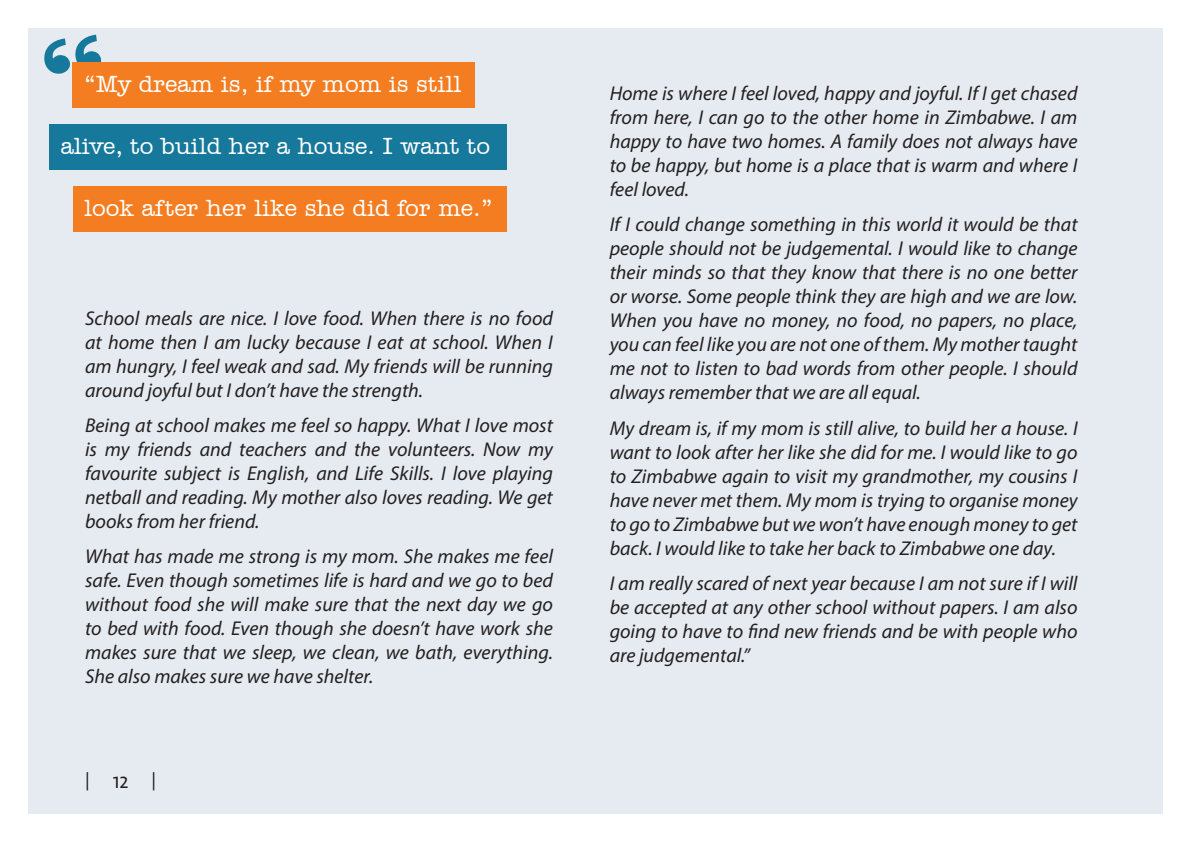
<style>
.page{position:relative;width:1191px;height:842px;background:#fff}
.page>*{position:absolute;margin:0;border:0;box-sizing:border-box;transform-origin:0 0}
.t1{font:500 24px "Amer Typewriter IT Cby BT";color:#fff}
.t2{font:italic 20px/24px "Myriad Pro";color:#231f20;text-align:justify}
.t3{font:20px "Lemon Sans Next";color:#231f20}
</style>
<div class="page">
<div style="left:28px;top:28px;width:1134px;height:785px;background:#e5ebf0"></div>
<div style="left:73px;top:186px;width:433px;height:45px;background:#f47d21"></div>
<svg style="left:44px;top:35px;width:57px;height:39px"></svg>
<div style="left:73px;top:62px;width:402px;height:46px;background:#f47d21"></div>
<div style="left:49px;top:124px;width:457px;height:46px;background:#16799b"></div>
<p class="t1" style="left:84px;top:69px;width:379px">“My dream is, if my mom is still</p>
<p class="t1" style="left:61px;top:131px;width:431px">alive, to build her a house. I want to</p>
<p class="t1" style="left:84px;top:193px;width:410px">look after her like she did for me.”</p>
<p class="t2" style="left:85px;top:306px;width:469px">School meals are nice. I love food. When there is no food at home then I am lucky because I eat at school. When I am hungry, I feel weak and sad. My friends will be running around joyful but I don’t have the strength.</p>
<p class="t2" style="left:85px;top:413px;width:469px">Being at school makes me feel so happy. What I love most is my friends and teachers and the volunteers. Now my favourite subject is English, and Life Skills. I love playing netball and reading. My mother also loves reading. We get books from her friend.</p>
<p class="t2" style="left:85px;top:544px;width:469px">What has made me strong is my mom. She makes me feel safe. Even though sometimes life is hard and we go to bed without food she will make sure that the next day we go to bed with food. Even though she doesn’t have work she makes sure that we sleep, we clean, we bath, everything.<br>She also makes sure we have shelter.</p>
<p class="t3" style="left:85px;top:769px;width:73px">| 12 |</p>
<p class="t2" style="left:609px;top:81px;width:469px">Home is where I feel loved, happy and joyful. If I get chased from here, I can go to the other home in Zimbabwe. I am happy to have two homes. A family does not always have to be happy, but home is a place that is warm and where I feel loved.</p>
<p class="t2" style="left:609px;top:212px;width:469px">If I could change something in this world it would be that people should not be judgemental. I would like to change their minds so that they know that there is no one better or worse. Some people think they are high and we are low.<br>When you have no money, no food, no papers, no place, you can feel like you are not one of them. My mother taught me not to listen to bad words from other people. I should always remember that we are all equal.</p>
<p class="t2" style="left:609px;top:416px;width:469px">My dream is, if my mom is still alive, to build her a house. I want to look after her like she did for me. I would like to go to Zimbabwe again to visit my grandmother, my cousins I have never met them. My mom is trying to organise money to go to Zimbabwe but we won’t have enough money to get back. I would like to take her back to Zimbabwe one day.</p>
<p class="t2" style="left:609px;top:571px;width:469px">I am really scared of next year because I am not sure if I will be accepted at any other school without papers. I am also going to have to find new friends and be with people who are judgemental.”</p>
</div>
